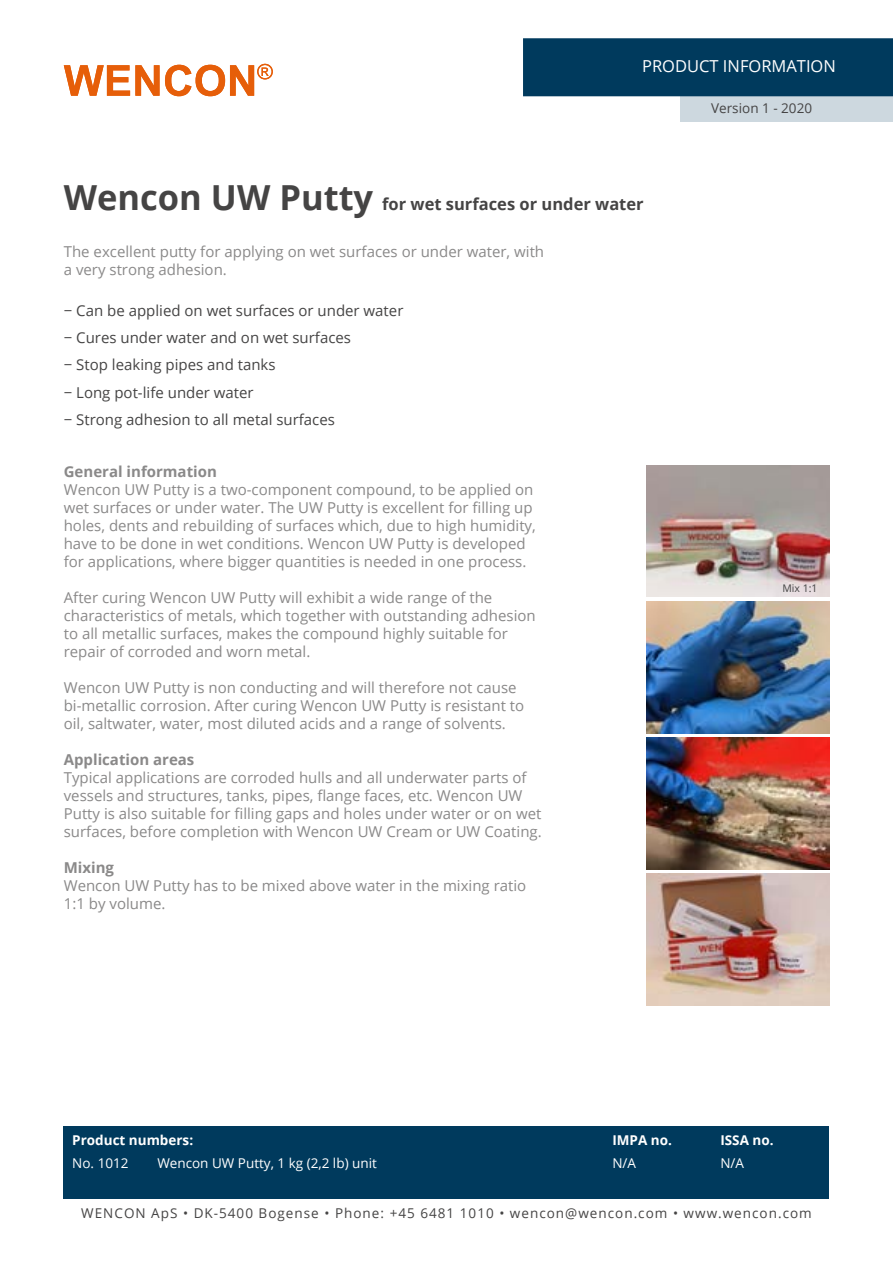
<style>
.page{position:relative;width:893px;height:1263px;background:#fff}
.page>*{position:absolute;margin:0;border:0;box-sizing:border-box;transform-origin:0 0}
.t1{font:700 16.5px "Open Sans";color:#454444}
.t2{font:16.5px "Open Sans";color:#fff}
.t3{font:15px/18px "Open Sans";color:#8a8989}
.t4{font:15px/27.3px "Open Sans";color:#454444}
.t5{font:700 15px "Open Sans";color:#8a8989}
.t6{font:13.5px "Open Sans";letter-spacing:.075em;color:#454444}
.t7{font:13.5px "Open Sans";color:#fff}
.t8{font:700 13.5px "Open Sans";color:#fff}
.t9{font:13.5px "Open Sans";color:#454444}
.t10{font:10.5px "Open Sans";color:#454444}
.s1{font-size:34.5px}
</style>
<div class="page">
<div style="left:680px;top:96px;width:213px;height:26px;background:#cdd8df"></div>
<div style="left:523px;top:38px;width:370px;height:58px;background:#003a5d"></div>
<svg style="left:64px;top:64px;width:209px;height:32px"></svg>
<div style="left:64px;top:1126px;width:765px;height:73px;background:#003a5d"></div>
<img style="left:646px;top:601px;width:183px;height:132px">
<img style="left:646px;top:738px;width:183px;height:131px">
<img style="left:646px;top:874px;width:183px;height:131px">
<img style="left:646px;top:465px;width:183px;height:132px">
<p class="t2" style="left:642px;top:55px;width:195px">PRODUCT INFORMATION</p>
<p class="t9" style="left:711px;top:99px;width:102px">Version 1 - 2020</p>
<p class="t1" style="left:64px;top:193px;width:581px"><span class="s1">Wencon UW Putty</span> for wet surfaces or under water</p>
<p class="t3" style="left:64px;top:243px;width:482px">The excellent putty for applying on wet surfaces or under water, with a very strong adhesion.</p>
<p class="t4" style="left:64px;top:296px;width:341px">− Can be applied on wet surfaces or under water − Cures under water and on wet surfaces<br>− Stop leaking pipes and tanks<br>− Long pot-life under water<br>− Strong adhesion to all metal surfaces</p>
<p class="t5" style="left:64px;top:460px;width:155px">General information</p>
<p class="t3" style="left:64px;top:480px;width:474px">Wencon UW Putty is a two-component compound, to be applied on wet surfaces or under water. The UW Putty is excellent for filling up holes, dents and rebuilding of surfaces which, due to high humidity, have to be done in wet conditions. Wencon UW Putty is developed for applications, where bigger quantities is needed in one process.</p>
<p class="t3" style="left:64px;top:588px;width:473px">After curing Wencon UW Putty will exhibit a wide range of the characteristics of metals, which together with outstanding adhesion to all metallic surfaces, makes the compound highly suitable for repair of corroded and worn metal.</p>
<p class="t3" style="left:64px;top:678px;width:462px">Wencon UW Putty is non conducting and will therefore not cause bi-metallic corrosion. After curing Wencon UW Putty is resistant to oil, saltwater, water, most diluted acids and a range of solvents.</p>
<p class="t5" style="left:64px;top:748px;width:132px">Application areas</p>
<p class="t3" style="left:64px;top:768px;width:479px">Typical applications are corroded hulls and all underwater parts of vessels and structures, tanks, pipes, flange faces, etc. Wencon UW Putty is also suitable for filling gaps and holes under water or on wet surfaces, before completion with Wencon UW Cream or UW Coating.</p>
<p class="t5" style="left:64px;top:856px;width:52px">Mixing</p>
<p class="t3" style="left:64px;top:876px;width:464px">Wencon UW Putty has to be mixed above water in the mixing ratio<br>1:1 by volume.</p>
<p class="t10" style="left:782px;top:581px;width:37px">Mix 1:1</p>
<p class="t8" style="left:72px;top:1131px;width:122px">Product numbers:</p>
<p class="t8" style="left:612px;top:1131px;width:61px">IMPA no.</p>
<p class="t8" style="left:720px;top:1131px;width:55px">ISSA no.</p>
<p class="t7" style="left:72px;top:1154px;width:58px">No. 1012</p>
<p class="t7" style="left:157px;top:1154px;width:221px">Wencon UW Putty, 1 kg (2,2 lb) unit</p>
<p class="t7" style="left:612px;top:1154px;width:25px">N/A</p>
<p class="t7" style="left:720px;top:1154px;width:25px">N/A</p>
<p class="t6" style="left:81px;top:1204px;width:732px">WENCON ApS • DK-5400 Bogense • Phone: +45 6481 1010 • wencon@wencon.com • www.wencon.com</p>
</div>
